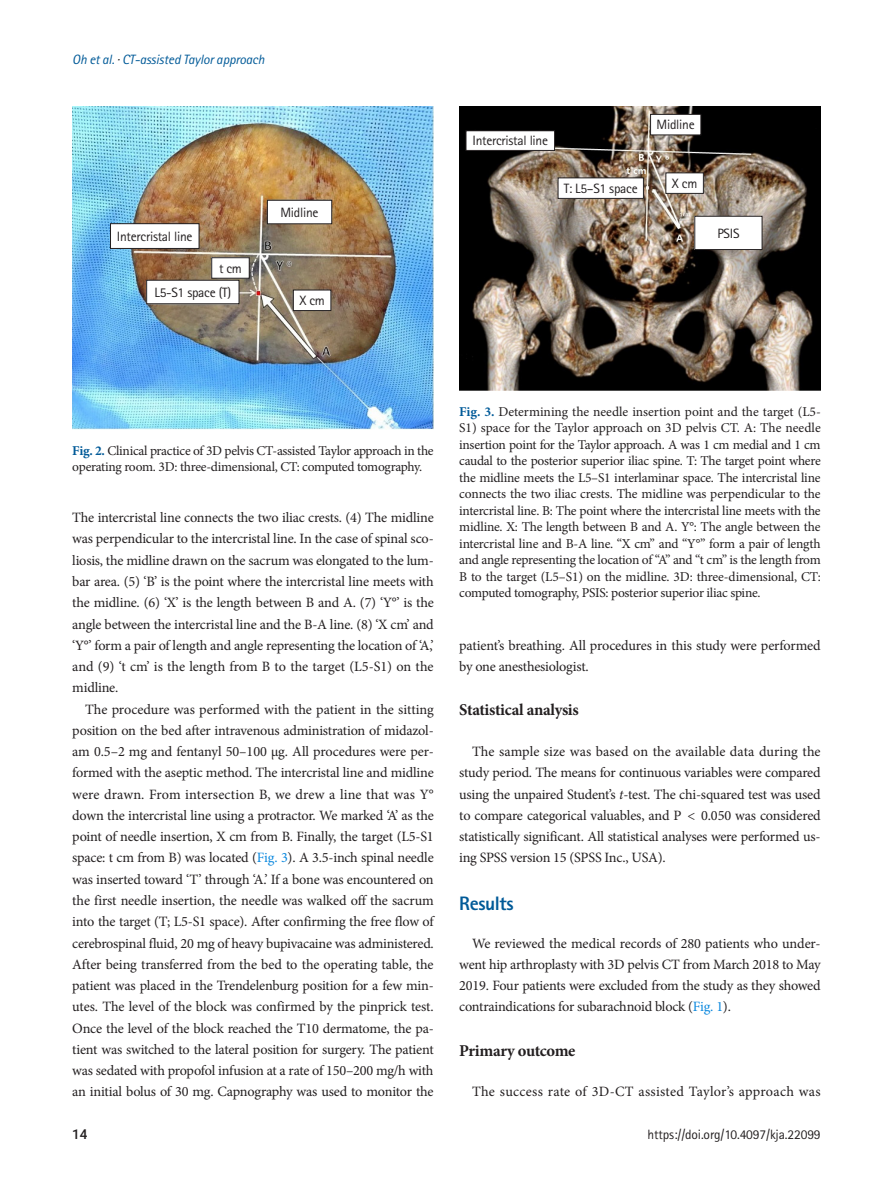
<style>
.page{position:relative;width:893px;height:1191px;background:#fff}
.page>*{position:absolute;margin:0;border:0;box-sizing:border-box;transform-origin:0 0}
.body-title{font:800 19.5px "Rotis Sans Serif Std";letter-spacing:-.02em;color:#015a98}
.body-sub-title{font:700 16.5px "Minion Pro";letter-spacing:-.02em;color:#231f20}
.body{font:14.25px/21.3px "Minion Pro";letter-spacing:-.015em;color:#231f20;text-align:justify}
.body-2{font:14.25px "Minion Pro";letter-spacing:.02em;color:#231f20}
.fig-caption{font:13.5px/16.5px "Minion Pro";letter-spacing:-.025em;color:#231f20;text-align:justify}
.picture_print{font:13.5px "Rotis Sans Serif Std";letter-spacing:-.02em;color:#231f20}
.t1{font:italic 13.5px "Rotis Sans Serif Std";letter-spacing:-.01em;color:#015a98}
.t2{font:500 13.5px "Roboto";color:#231f20}
.s1{color:#231f20}
.s2{font-weight:700;color:#015a98}
.s3{color:#0b88de}
.s4{font-style:italic}
</style>
<div class="page">
<img style="left:459px;top:106px;width:362px;height:284px">
<div style="left:466px;top:131px;width:89px;height:19px;background:#fff"></div>
<div style="left:466px;top:130px;width:89px;height:21px;border:1px solid #231f20"></div>
<div style="left:651px;top:114px;width:50px;height:21px;background:#fff"></div>
<div style="left:650px;top:114px;width:51px;height:21px;border:1px solid #231f20"></div>
<div style="left:695px;top:216px;width:67px;height:33px;background:#fff"></div>
<div style="left:694px;top:216px;width:68px;height:34px;border:1px solid #231f20"></div>
<div style="left:558px;top:178px;width:85px;height:20px;background:#fff"></div>
<div style="left:558px;top:177px;width:86px;height:22px;border:1px solid #231f20"></div>
<div style="left:666px;top:173px;width:37px;height:20px;background:#fff"></div>
<div style="left:665px;top:172px;width:39px;height:22px;border:1px solid #231f20"></div>
<img style="left:72px;top:106px;width:362px;height:323px">
<div style="left:111px;top:224px;width:88px;height:24px;background:#fff"></div>
<div style="left:110px;top:223px;width:89px;height:26px;border:1px solid #231f20"></div>
<div style="left:267px;top:200px;width:65px;height:24px;background:#fff"></div>
<div style="left:267px;top:200px;width:65px;height:24px;border:1px solid #231f20"></div>
<div style="left:147px;top:280px;width:92px;height:24px;background:#fff"></div>
<div style="left:146px;top:280px;width:93px;height:24px;border:1px solid #231f20"></div>
<div style="left:293px;top:290px;width:38px;height:20px;background:#fff"></div>
<div style="left:293px;top:290px;width:38px;height:21px;border:1px solid #231f20"></div>
<div style="left:212px;top:258px;width:37px;height:20px;background:#fff"></div>
<div style="left:211px;top:257px;width:39px;height:22px;border:1px solid #231f20"></div>
<p class="t1" style="left:72px;top:51px;width:194px">Oh et al. <span class="s1">·</span> CT-assisted Taylor approach</p>
<p class="picture_print" style="left:117px;top:228px;width:77px">Intercristal line</p>
<p class="picture_print" style="left:219px;top:260px;width:24px">t cm</p>
<p class="picture_print" style="left:154px;top:284px;width:78px">L5-S1 space (T)</p>
<p class="picture_print" style="left:280px;top:204px;width:40px">Midline</p>
<p class="picture_print" style="left:299px;top:292px;width:27px">X cm</p>
<p class="picture_print" style="left:472px;top:133px;width:77px">Intercristal line</p>
<p class="picture_print" style="left:564px;top:180px;width:75px">T: L5–S1 space</p>
<p class="picture_print" style="left:657px;top:117px;width:40px">Midline</p>
<p class="picture_print" style="left:672px;top:175px;width:27px">X cm</p>
<p class="picture_print" style="left:717px;top:225px;width:24px">PSIS</p>
<p class="fig-caption" style="left:72px;top:442px;width:363px"><span class="s2">Fig. 2.</span> Clinical practice of 3D pelvis CT-assisted Taylor approach in the operating room. 3D: three-dimensional, CT: computed tomography.</p>
<p class="body" style="left:72px;top:507px;width:363px">The intercristal line connects the two iliac crests. (4) The midline was perpendicular to the intercristal line. In the case of spinal sco&shy;liosis, the midline drawn on the sacrum was elongated to the lum&shy;bar area. (5) ‘B’ is the point where the intercristal line meets with the midline. (6) ‘X’ is the length between B and A. (7) ‘Y°’ is the angle between the intercristal line and the B-A line. (8) ‘X cm’ and ‘Y°’ form a pair of length and angle representing the location of ‘A,’ and (9) ‘t cm’ is the length from B to the target (L5-S1) on the midline.</p>
<p class="body" style="left:72px;top:698px;width:363px;text-indent:13px">The procedure was performed with the patient in the sitting position on the bed after intravenous administration of midazol&shy;am 0.5–2 mg and fentanyl 50–100 µg. All procedures were per&shy;formed with the aseptic method. The intercristal line and midline were drawn. From intersection B, we drew a line that was Y° down the intercristal line using a protractor. We marked ‘A’ as the point of needle insertion, X cm from B. Finally, the target (L5-S1 space: t cm from B) was located (<span class="s3">Fig. 3</span>). A 3.5-inch spinal needle was inserted toward ‘T’ through ‘A.’ If a bone was encountered on the first needle insertion, the needle was walked off the sacrum into the target (T; L5-S1 space). After confirming the free flow of cerebrospinal fluid, 20 mg of heavy bupivacaine was administered.<br>After being transferred from the bed to the operating table, the patient was placed in the Trendelenburg position for a few min&shy;utes. The level of the block was confirmed by the pinprick test.<br>Once the level of the block reached the T10 dermatome, the pa&shy;tient was switched to the lateral position for surgery. The patient was sedated with propofol infusion at a rate of 150–200 mg/h with an initial bolus of 30 mg. Capnography was used to monitor the</p>
<p class="fig-caption" style="left:459px;top:403px;width:363px"><span class="s2">Fig. 3.</span> Determining the needle insertion point and the target (L5- S1) space for the Taylor approach on 3D pelvis CT. A: The needle insertion point for the Taylor approach. A was 1 cm medial and 1 cm caudal to the posterior superior iliac spine. T: The target point where the midline meets the L5–S1 interlaminar space. The intercristal line connects the two iliac crests. The midline was perpendicular to the intercristal line. B: The point where the intercristal line meets with the midline. X: The length between B and A. Y°: The angle between the intercristal line and B-A line. “X cm” and “Y°” form a pair of length and angle representing the location of “A” and “t cm” is the length from B to the target (L5–S1) on the midline. 3D: three-dimensional, CT: computed tomography, PSIS: posterior superior iliac spine.</p>
<p class="body" style="left:459px;top:634px;width:363px">patient’s breathing. All procedures in this study were performed by one anesthesiologist.</p>
<p class="body-sub-title" style="left:459px;top:698px;width:121px">Statistical analysis</p>
<p class="body" style="left:459px;top:741px;width:363px;text-indent:13px">The sample size was based on the available data during the study period. The means for continuous variables were compared using the unpaired Student’s <span class="s4">t</span>-test. The chi-squared test was used to compare categorical valuables, and P &lt; 0.050 was considered statistically significant. All statistical analyses were performed us&shy;ing SPSS version 15 (SPSS Inc., USA).</p>
<p class="body-title" style="left:459px;top:890px;width:56px">Results</p>
<p class="body" style="left:459px;top:932px;width:363px;text-indent:13px">We reviewed the medical records of 280 patients who under&shy;went hip arthroplasty with 3D pelvis CT from March 2018 to May 2019. Four patients were excluded from the study as they showed contraindications for subarachnoid block (<span class="s3">Fig. 1</span>).</p>
<p class="body-sub-title" style="left:459px;top:1038px;width:118px">Primary outcome</p>
<p class="body-2" style="left:472px;top:1082px;width:350px">The success rate of 3D-CT assisted Taylor’s approach was</p>
<p class="t2" style="left:72px;top:1124px;width:17px">14</p>
<p class="picture_print" style="left:647px;top:1126px;width:175px">https://doi.org/10.4097/kja.22099</p>
</div>
